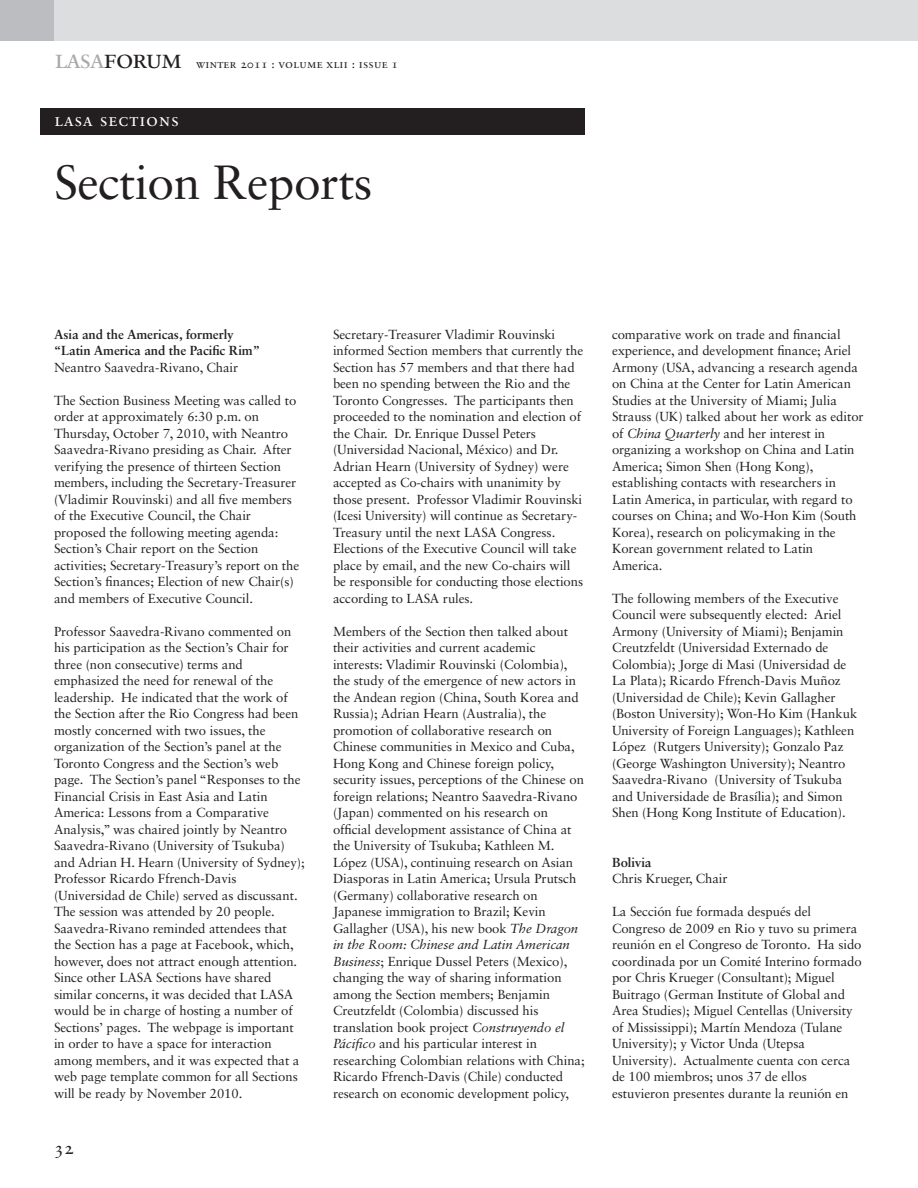
<style>
.page{position:relative;width:918px;height:1188px;background:#fff}
.page>*{position:absolute;margin:0;border:0;box-sizing:border-box;transform-origin:0 0}
.t1{font:48px "Sabon LT Std";letter-spacing:-.01em;color:#231f20}
.t2{font:27px "Sabon Roman SC";letter-spacing:-.045em;color:#231f20}
.t3{font:18px "Sabon Roman SC";letter-spacing:.05em;color:#fff}
.t4{font:18px "Sabon Roman Os F";color:#231f20}
.t5{font:13.2px/16.5px "Sabon LT Std";letter-spacing:-.005em;color:#231f20}
.t6{font:700 13.2px/16.5px "Sabon LT Std";letter-spacing:-.005em;color:#231f20}
.t7{font:12px "Sabon Roman SC";letter-spacing:.02em;color:#231f20}
.s1{color:#a8a9ad}
.s2{font-style:italic}
</style>
<div class="page">
<div style="left:0;top:0;width:54px;height:40px;background:#bcbdc0"></div>
<div style="left:54px;top:0;width:864px;height:40px;background:#dcdddf"></div>
<div style="left:40px;top:108px;width:545px;height:27px;background:#231f20"></div>
<h2 class="t2" style="left:54px;top:42px;width:130px"><span class="s1">lasa</span>forum</h2>
<p class="t7" style="left:196px;top:56px;width:204px">winter 2011 : volume xlii : issue 1</p>
<h3 class="t3" style="left:54px;top:109px;width:127px">lasa sections</h3>
<h1 class="t1" style="left:54px;top:153px;width:320px">Section Reports</h1>
<p class="t6" style="left:54px;top:326px;width:208px">Asia and the Americas, formerly “Latin America and the Pacific Rim”</p>
<p class="t5" style="left:54px;top:359px;width:186px">Neantro Saavedra-Rivano, Chair</p>
<p class="t5" style="left:54px;top:392px;width:247px">The Section Business Meeting was called to order at approximately 6:30 p.m. on Thursday, October 7, 2010, with Neantro Saavedra-Rivano presiding as Chair. After verifying the presence of thirteen Section members, including the Secretary-Treasurer (Vladimir Rouvinski) and all five members of the Executive Council, the Chair proposed the following meeting agenda:<br>Section’s Chair report on the Section activities; Secretary-Treasury’s report on the Section’s finances; Election of new Chair(s) and members of Executive Council.</p>
<p class="t5" style="left:54px;top:623px;width:252px">Professor Saavedra-Rivano commented on his participation as the Section’s Chair for three (non consecutive) terms and emphasized the need for renewal of the leadership. He indicated that the work of the Section after the Rio Congress had been mostly concerned with two issues, the organization of the Section’s panel at the Toronto Congress and the Section’s web page. The Section’s panel “Responses to the Financial Crisis in East Asia and Latin America: Lessons from a Comparative Analysis,” was chaired jointly by Neantro Saavedra-Rivano (University of Tsukuba) and Adrian H. Hearn (University of Sydney); Professor Ricardo Ffrench-Davis (Universidad de Chile) served as discussant.<br>The session was attended by 20 people.<br>Saavedra-Rivano reminded attendees that the Section has a page at Facebook, which, however, does not attract enough attention.<br>Since other LASA Sections have shared similar concerns, it was decided that LASA would be in charge of hosting a number of Sections’ pages. The webpage is important in order to have a space for interaction among members, and it was expected that a web page template common for all Sections will be ready by November 2010.</p>
<h3 class="t4" style="left:54px;top:1137px;width:22px">32</h3>
<p class="t5" style="left:333px;top:326px;width:252px">Secretary-Treasurer Vladimir Rouvinski informed Section members that currently the Section has 57 members and that there had been no spending between the Rio and the Toronto Congresses. The participants then proceeded to the nomination and election of the Chair. Dr. Enrique Dussel Peters (Universidad Nacional, México) and Dr.<br>Adrian Hearn (University of Sydney) were accepted as Co-chairs with unanimity by those present. Professor Vladimir Rouvinski (Icesi University) will continue as Secretary-Treasury until the next LASA Congress.<br>Elections of the Executive Council will take place by email, and the new Co-chairs will be responsible for conducting those elections according to LASA rules.</p>
<p class="t5" style="left:333px;top:623px;width:253px">Members of the Section then talked about their activities and current academic interests: Vladimir Rouvinski (Colombia), the study of the emergence of new actors in the Andean region (China, South Korea and Russia); Adrian Hearn (Australia), the promotion of collaborative research on Chinese communities in Mexico and Cuba, Hong Kong and Chinese foreign policy, security issues, perceptions of the Chinese on foreign relations; Neantro Saavedra-Rivano (Japan) commented on his research on official development assistance of China at the University of Tsukuba; Kathleen M.<br>López (USA), continuing research on Asian Diasporas in Latin America; Ursula Prutsch (Germany) collaborative research on Japanese immigration to Brazil; Kevin Gallagher (USA), his new book <span class="s2">The Dragon in the Room: Chinese and Latin American Business</span>; Enrique Dussel Peters (Mexico), changing the way of sharing information among the Section members; Benjamin Creutzfeldt (Colombia) discussed his translation book project <span class="s2">Construyendo el Pácifico</span> and his particular interest in researching Colombian relations with China; Ricardo Ffrench-Davis (Chile) conducted research on economic development policy,</p>
<p class="t5" style="left:612px;top:326px;width:253px">comparative work on trade and financial experience, and development finance; Ariel Armony (USA, advancing a research agenda on China at the Center for Latin American Studies at the University of Miami; Julia Strauss (UK) talked about her work as editor of <span class="s2">China Quarterly</span> and her interest in organizing a workshop on China and Latin America; Simon Shen (Hong Kong), establishing contacts with researchers in Latin America, in particular, with regard to courses on China; and Wo-Hon Kim (South Korea), research on policymaking in the Korean government related to Latin America.</p>
<p class="t5" style="left:612px;top:590px;width:247px">The following members of the Executive Council were subsequently elected: Ariel Armony (University of Miami); Benjamin Creutzfeldt (Universidad Externado de Colombia); Jorge di Masi (Universidad de La Plata); Ricardo Ffrench-Davis Muñoz (Universidad de Chile); Kevin Gallagher (Boston University); Won-Ho Kim (Hankuk University of Foreign Languages); Kathleen López (Rutgers University); Gonzalo Paz (George Washington University); Neantro Saavedra-Rivano (University of Tsukuba and Universidade de Brasília); and Simon Shen (Hong Kong Institute of Education).</p>
<p class="t6" style="left:612px;top:854px;width:41px">Bolivia</p>
<p class="t5" style="left:612px;top:870px;width:117px">Chris Krueger, Chair</p>
<p class="t5" style="left:612px;top:903px;width:251px">La Sección fue formada después del Congreso de 2009 en Rio y tuvo su primera reunión en el Congreso de Toronto. Ha sido coordinada por un Comité Interino formado por Chris Krueger (Consultant); Miguel Buitrago (German Institute of Global and Area Studies); Miguel Centellas (University of Mississippi); Martín Mendoza (Tulane University); y Victor Unda (Utepsa University). Actualmente cuenta con cerca de 100 miembros; unos 37 de ellos estuvieron presentes durante la reunión en</p>
</div>
